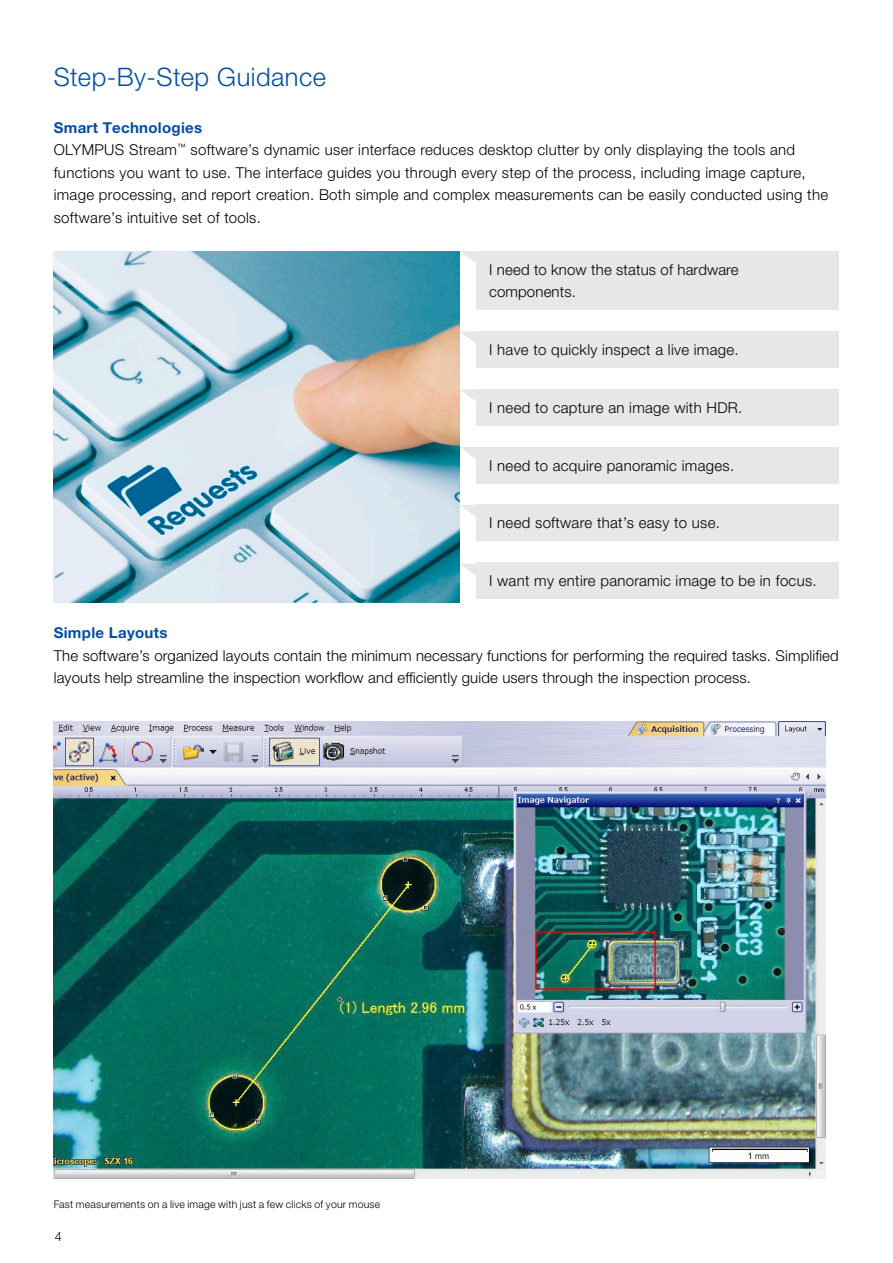
<style>
.page{position:relative;width:893px;height:1263px;background:#fff}
.page>*{position:absolute;margin:0;border:0;box-sizing:border-box;transform-origin:0 0}
.t1{font:300 25.5px "Helvetica Neue LTW1 G";letter-spacing:.02em;color:#044da2}
.A{font:300 15px/22.5px "Helvetica Neue LTW1 G";letter-spacing:.02em;color:#000}
.Body_copy_9pt_13pt{font:300 15px/22.5px "Helvetica Neue LTW1 G";letter-spacing:.02em;color:#000}
.A-2{font:700 15px "Helvetica Neue LTW1 G";letter-spacing:.02em;color:#044da2}
.t2{font:300 12.75px "Helvetica Neue LT Std";color:#000}
.t3{font:300 10.5px "Helvetica Neue LTW1 G";letter-spacing:.02em;color:#000}
</style>
<div class="page">
<img style="left:54px;top:251px;width:405px;height:352px">
<div style="left:476px;top:251px;width:362px;height:59px;background:#e5e7e8"></div>
<svg style="left:460px;top:251px;width:16px;height:12px"></svg>
<div style="left:476px;top:332px;width:362px;height:36px;background:#e5e7e8"></div>
<svg style="left:461px;top:332px;width:15px;height:11px"></svg>
<div style="left:476px;top:389px;width:362px;height:37px;background:#e5e7e8"></div>
<svg style="left:460px;top:389px;width:16px;height:12px"></svg>
<div style="left:476px;top:447px;width:362px;height:36px;background:#e5e7e8"></div>
<svg style="left:460px;top:447px;width:16px;height:12px"></svg>
<div style="left:476px;top:505px;width:362px;height:36px;background:#e5e7e8"></div>
<svg style="left:460px;top:505px;width:16px;height:12px"></svg>
<div style="left:476px;top:563px;width:362px;height:36px;background:#e5e7e8"></div>
<svg style="left:461px;top:564px;width:15px;height:12px"></svg>
<img style="left:54px;top:721px;width:771px;height:458px">
<p class="t1" style="left:54px;top:61px;width:274px">Step-By-Step Guidance</p>
<p class="A-2" style="left:54px;top:118px;width:150px">Smart Technologies</p>
<p class="A" style="left:54px;top:139px;width:776px">OLYMPUS Stream<sup>™</sup> software’s dynamic user interface reduces desktop clutter by only displaying the tools and functions you want to use. The interface guides you through every step of the process, including image capture, image processing, and report creation. Both simple and complex measurements can be easily conducted using the software’s intuitive set of tools.</p>
<p class="Body_copy_9pt_13pt" style="left:489px;top:258px;width:251px">I need to know the status of hardware components.</p>
<p class="Body_copy_9pt_13pt" style="left:489px;top:338px;width:251px">I have to quickly inspect a live image.</p>
<p class="Body_copy_9pt_13pt" style="left:489px;top:396px;width:255px">I need to capture an image with HDR.</p>
<p class="Body_copy_9pt_13pt" style="left:489px;top:454px;width:247px">I need to acquire panoramic images.</p>
<p class="Body_copy_9pt_13pt" style="left:489px;top:512px;width:232px">I need software that’s easy to use.</p>
<p class="Body_copy_9pt_13pt" style="left:489px;top:569px;width:329px">I want my entire panoramic image to be in focus.</p>
<p class="A-2" style="left:54px;top:624px;width:115px">Simple Layouts</p>
<p class="A" style="left:54px;top:644px;width:786px">The software’s organized layouts contain the minimum necessary functions for performing the required tasks. Simplified layouts help streamline the inspection workflow and efficiently guide users through the inspection process.</p>
<p class="t3" style="left:54px;top:1198px;width:328px">Fast measurements on a live image with just a few clicks of your mouse</p>
<p class="t2" style="left:55px;top:1229px;width:9px">4</p>
</div>
